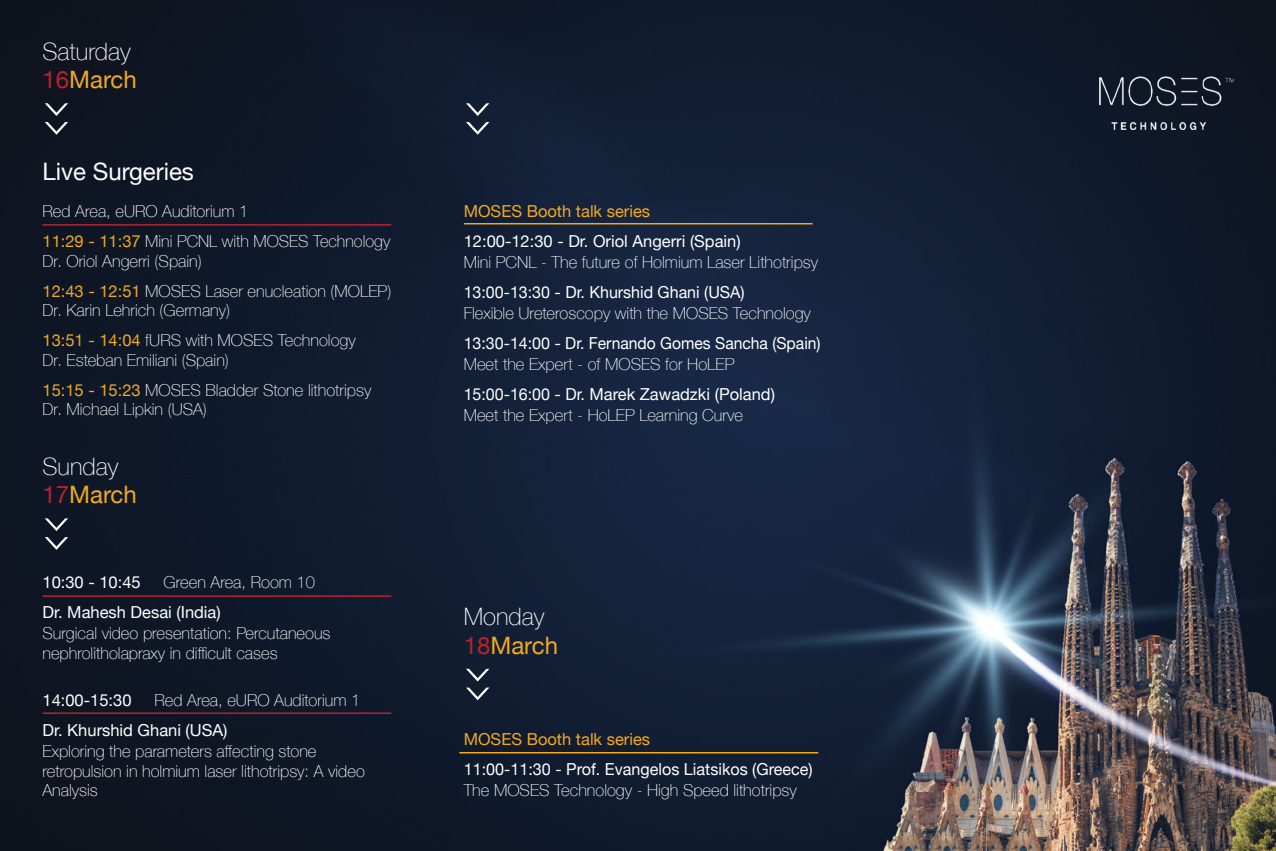
<style>
.page{position:relative;width:1276px;height:851px;background:#fff}
.page>*{position:absolute;margin:0;border:0;box-sizing:border-box;transform-origin:0 0}
.t1{font:100 24px/28.5px "Helvetica Neue";color:#fff}
.t2{font:24px "Helvetica Neue";color:#fff}
.t3{font:100 16.5px/30px "Helvetica Neue";color:#fff}
.t4{font:16.5px "Helvetica Neue";color:#fff}
.t5{font:16.5px "Helvetica Neue";color:#f2a91e}
.s1{font-weight:400;color:#bc212e}
.s2{font-weight:400;color:#f2a91e}
</style>
<div class="page">
<img style="left:0;top:0;width:1276px;height:850px">
<img style="left:1100px;top:77px;width:133px;height:52px">
<svg style="left:45px;top:518px;width:23px;height:31px"></svg>
<hr style="left:43px;top:595px;width:348px;height:1px;background:#bc212e">
<hr style="left:43px;top:712px;width:348px;height:1px;background:#bc212e">
<hr style="left:43px;top:224px;width:348px;height:1px;background:#bc212e">
<svg style="left:45px;top:103px;width:23px;height:32px"></svg>
<svg style="left:466px;top:668px;width:23px;height:32px"></svg>
<svg style="left:466px;top:103px;width:23px;height:32px"></svg>
<hr style="left:464px;top:223px;width:348px;height:1px;background:#f2a91e">
<hr style="left:459px;top:751px;width:359px;height:2px;background:#f2a91e">
<h1 class="t1" style="left:43px;top:36px;width:96px">Saturday<br><span class="s1">16</span><span class="s2">March</span></h1>
<h1 class="t2" style="left:43px;top:157px;width:153px">Live Surgeries</h1>
<p class="t3" style="left:43px;top:195px;width:349px">Red Area, eURO Auditorium 1<br><span class="s2">11:29 - 11:37</span> Mini PCNL with MOSES Technology</p>
<p class="t3" style="left:43px;top:245px;width:350px">Dr. Oriol Angerri (Spain)<br><span class="s2">12:43 - 12:51</span> MOSES Laser enucleation (MOLEP)</p>
<p class="t3" style="left:43px;top:294px;width:315px">Dr. Karin Lehrich (Germany)<br><span class="s2">13:51 - 14:04</span> fURS with MOSES Technology</p>
<p class="t3" style="left:43px;top:344px;width:330px">Dr. Esteban Emiliani (Spain)<br><span class="s2">15:15 - 15:23</span> MOSES Bladder Stone lithotripsy</p>
<p class="t3" style="left:43px;top:393px;width:166px">Dr. Michael Lipkin (USA)</p>
<h1 class="t1" style="left:43px;top:451px;width:96px">Sunday<br><span class="s1">17</span><span class="s2">March</span></h1>
<p class="t4" style="left:43px;top:572px;width:100px">10:30 - 10:45</p>
<p class="t3" style="left:164px;top:566px;width:153px">Green Area, Room 10</p>
<p class="t4" style="left:43px;top:602px;width:180px">Dr. Mahesh Desai (India)</p>
<p class="t3" style="left:43px;top:623px;width:289px;line-height:19.5px">Surgical video presentation: Percutaneous nephrolitholapraxy in difficult cases</p>
<p class="t4" style="left:43px;top:690px;width:90px">14:00-15:30</p>
<p class="t3" style="left:154px;top:684px;width:207px">Red Area, eURO Auditorium 1</p>
<p class="t4" style="left:43px;top:720px;width:186px">Dr. Khurshid Ghani (USA)</p>
<p class="t3" style="left:43px;top:740px;width:324px;line-height:19.5px">Exploring the parameters affecting stone retropulsion in holmium laser lithotripsy: A video<br>Analysis</p>
<p class="t5" style="left:464px;top:201px;width:188px">MOSES Booth talk series</p>
<p class="t4" style="left:464px;top:231px;width:278px">12:00-12:30 - Dr. Oriol Angerri (Spain)</p>
<p class="t3" style="left:464px;top:246px;width:356px">Mini PCNL - The future of Holmium Laser Lithotripsy</p>
<p class="t4" style="left:464px;top:282px;width:282px">13:00-13:30 - Dr. Khurshid Ghani (USA)</p>
<p class="t3" style="left:464px;top:297px;width:349px">Flexible Ureteroscopy with the MOSES Technology</p>
<p class="t4" style="left:464px;top:333px;width:358px">13:30-14:00 - Dr. Fernando Gomes Sancha (Spain)</p>
<p class="t3" style="left:464px;top:348px;width:272px">Meet the Expert - of MOSES for HoLEP</p>
<p class="t4" style="left:464px;top:384px;width:313px">15:00-16:00 - Dr. Marek Zawadzki (Poland)</p>
<p class="t3" style="left:464px;top:399px;width:281px">Meet the Expert - HoLEP Learning Curve</p>
<h1 class="t1" style="left:464px;top:601px;width:96px">Monday<br><span class="s1">18</span><span class="s2">March</span></h1>
<p class="t5" style="left:464px;top:729px;width:188px">MOSES Booth talk series</p>
<p class="t4" style="left:464px;top:759px;width:350px">11:00-11:30 - Prof. Evangelos Liatsikos (Greece)</p>
<p class="t3" style="left:464px;top:774px;width:334px">The MOSES Technology - High Speed lithotripsy</p>
</div>
